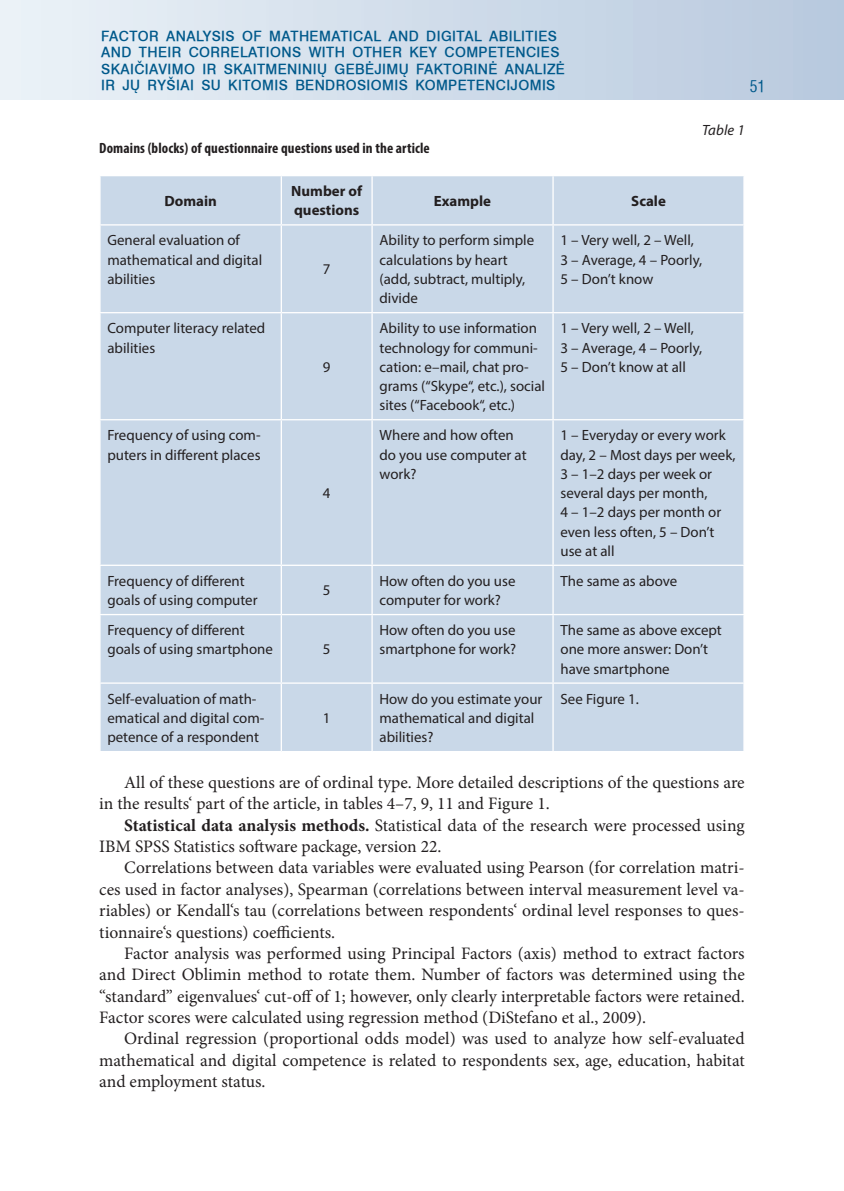
<style>
.page{position:relative;width:844px;height:1191px;background:#fff}
.page>*{position:absolute;margin:0;border:0;box-sizing:border-box;transform-origin:0 0}
.t1{font:17.5px/21.3px "Minion Pro";color:#231f20;text-align:justify}
.t2{font:condensed 15.75px "Helvetica LT";color:#00598b}
.t3{font:14.88px/19.2px "Myriad Pro";color:#231f20}
.t4{font:700 condensed 14.88px "Myriad Pro";letter-spacing:.01em;color:#231f20}
.t5{font:700 14.88px/19.2px "Myriad Pro";color:#231f20}
.t6{font:italic 14.88px "Myriad Pro";letter-spacing:.01em;color:#231f20}
.t7{font:500 14px/16.1px "Helvetica LT";letter-spacing:.03em;color:#00598b}
.s1{font-weight:700}
</style>
<div class="page">
<div style="left:0;top:0;width:843px;height:100px;background:linear-gradient(to right,#ebf2f7,#b8c9de)"></div>
<hr style="left:0;top:0;width:1px;height:100px;background:#ebf2f7">
<div style="left:101px;top:176px;width:642px;height:575px;background:#c9d8e8"></div>
<hr style="left:280px;top:176px;width:2px;height:48px;background:#fff">
<hr style="left:371px;top:176px;width:1px;height:48px;background:#fff">
<hr style="left:552px;top:176px;width:1px;height:48px;background:#fff">
<hr style="left:99px;top:224px;width:182px;height:1px;background:#fff">
<hr style="left:281px;top:224px;width:91px;height:1px;background:#fff">
<hr style="left:280px;top:225px;width:2px;height:87px;background:#fff">
<hr style="left:372px;top:224px;width:181px;height:1px;background:#fff">
<hr style="left:371px;top:225px;width:1px;height:87px;background:#fff">
<hr style="left:553px;top:224px;width:191px;height:1px;background:#fff">
<hr style="left:552px;top:225px;width:1px;height:87px;background:#fff">
<hr style="left:99px;top:312px;width:182px;height:1px;background:#fff">
<hr style="left:281px;top:312px;width:91px;height:1px;background:#fff">
<hr style="left:280px;top:313px;width:2px;height:106px;background:#fff">
<hr style="left:372px;top:312px;width:181px;height:1px;background:#fff">
<hr style="left:371px;top:313px;width:1px;height:106px;background:#fff">
<hr style="left:553px;top:312px;width:191px;height:1px;background:#fff">
<hr style="left:552px;top:313px;width:1px;height:106px;background:#fff">
<hr style="left:99px;top:419px;width:182px;height:1px;background:#fff">
<hr style="left:281px;top:419px;width:91px;height:1px;background:#fff">
<hr style="left:280px;top:420px;width:2px;height:144px;background:#fff">
<hr style="left:372px;top:419px;width:181px;height:1px;background:#fff">
<hr style="left:371px;top:420px;width:1px;height:144px;background:#fff">
<hr style="left:553px;top:419px;width:191px;height:1px;background:#fff">
<hr style="left:552px;top:420px;width:1px;height:144px;background:#fff">
<hr style="left:99px;top:564px;width:182px;height:2px;background:#fff">
<hr style="left:281px;top:564px;width:91px;height:2px;background:#fff">
<hr style="left:280px;top:566px;width:2px;height:48px;background:#fff">
<hr style="left:372px;top:564px;width:181px;height:2px;background:#fff">
<hr style="left:371px;top:566px;width:1px;height:48px;background:#fff">
<hr style="left:553px;top:564px;width:191px;height:2px;background:#fff">
<hr style="left:552px;top:566px;width:1px;height:48px;background:#fff">
<hr style="left:99px;top:614px;width:182px;height:1px;background:#fff">
<hr style="left:281px;top:614px;width:91px;height:1px;background:#fff">
<hr style="left:280px;top:615px;width:2px;height:67px;background:#fff">
<hr style="left:372px;top:614px;width:181px;height:1px;background:#fff">
<hr style="left:371px;top:615px;width:1px;height:67px;background:#fff">
<hr style="left:553px;top:614px;width:191px;height:1px;background:#fff">
<hr style="left:552px;top:615px;width:1px;height:67px;background:#fff">
<hr style="left:99px;top:682px;width:182px;height:2px;background:#fff">
<hr style="left:281px;top:682px;width:91px;height:2px;background:#fff">
<hr style="left:280px;top:684px;width:2px;height:67px;background:#fff">
<hr style="left:372px;top:682px;width:181px;height:2px;background:#fff">
<hr style="left:371px;top:684px;width:1px;height:67px;background:#fff">
<hr style="left:553px;top:682px;width:191px;height:2px;background:#fff">
<hr style="left:552px;top:684px;width:1px;height:67px;background:#fff">
<p class="t7" style="left:101px;top:28px;width:465px">FACTOR ANALYSIS OF MATHEMATICAL AND DIGITAL ABILITIES AND THEIR CORRELATIONS WITH OTHER KEY COMPETENCIES SKAIČIAVIMO IR SKAITMENINIŲ GEBĖJIMŲ FAKTORINĖ ANALIZĖ IR JŲ RYŠIAI SU KITOMIS BEN</p>
<p class="t7" style="left:325px;top:76px;width:50px">DROSIOMI</p>
<p class="t7" style="left:399px;top:76px;width:157px">S KOMPETENCIJOMIS</p>
<p class="t2" style="left:749px;top:76px;width:17px">51</p>
<p class="t6" style="left:702px;top:121px;width:44px">Table 1</p>
<p class="t4" style="left:99px;top:139px;width:332px">Domains (blocks) of questionnaire questions used in the article</p>
<p class="t5" style="left:164px;top:191px;width:54px">Domain</p>
<p class="t5" style="left:291px;top:181px;width:72px">Number of questions</p>
<p class="t5" style="left:434px;top:191px;width:59px">Example</p>
<p class="t5" style="left:631px;top:191px;width:36px">Scale</p>
<p class="t3" style="left:107px;top:231px;width:156px">General evaluation of mathematical and digital abilities</p>
<p class="t3" style="left:379px;top:231px;width:156px">Ability to perform simple calculations by heart (add, subtract, multiply, divide</p>
<p class="t3" style="left:560px;top:231px;width:143px">1 – Very well, 2 – Well,<br>3 – Average, 4 – Poorly,<br>5 – Don’t know</p>
<p class="t3" style="left:323px;top:259px;width:9px">7</p>
<p class="t3" style="left:107px;top:318px;width:159px">Computer literacy related abilities</p>
<p class="t3" style="left:107px;top:425px;width:155px">Frequency of using com&shy;puters in different places</p>
<p class="t3" style="left:323px;top:357px;width:9px">9</p>
<p class="t3" style="left:323px;top:483px;width:9px">4</p>
<p class="t3" style="left:379px;top:318px;width:167px">Ability to use information technology for communi&shy;cation: e–mail, chat pro&shy;grams (“Skype“, etc.), social sites (“Facebook“, etc.)</p>
<p class="t3" style="left:560px;top:318px;width:143px">1 – Very well, 2 – Well,<br>3 – Average, 4 – Poorly,<br>5 – Don’t know at all</p>
<p class="t3" style="left:379px;top:425px;width:148px">Where and how often do you use computer at work?</p>
<p class="t3" style="left:560px;top:425px;width:176px">1 – Everyday or every work day, 2 – Most days per week,<br>3 – 1–2 days per week or several days per month,<br>4 – 1–2 days per month or even less often, 5 – Don’t use at all</p>
<p class="t3" style="left:107px;top:571px;width:152px">Frequency of different goals of using computer</p>
<p class="t3" style="left:323px;top:580px;width:9px">5</p>
<p class="t3" style="left:379px;top:571px;width:137px">How often do you use computer for work?</p>
<p class="t3" style="left:560px;top:571px;width:118px">The same as above</p>
<p class="t3" style="left:107px;top:620px;width:167px">Frequency of different goals of using smartphone</p>
<p class="t3" style="left:379px;top:620px;width:138px">How often do you use smartphone for work?</p>
<p class="t3" style="left:560px;top:620px;width:163px">The same as above except one more answer: Don’t have smartphone</p>
<p class="t3" style="left:323px;top:639px;width:9px">5</p>
<p class="t3" style="left:107px;top:689px;width:158px">Self-evaluation of math&shy;ematical and digital com&shy;petence of a respondent</p>
<p class="t3" style="left:379px;top:689px;width:164px">How do you estimate your mathematical and digital abilities?</p>
<p class="t3" style="left:560px;top:689px;width:80px">See Figure 1.</p>
<p class="t1" style="left:99px;top:772px;width:646px;text-indent:25px">All of these questions are of ordinal type. More detailed descriptions of the questions are in the results‘ part of the article, in tables 4–7, 9, 11 and Figure 1.</p>
<p class="t1" style="left:99px;top:814px;width:646px;text-indent:25px"><span class="s1">Statistical data analysis methods.</span> Statistical data of the research were processed using<br>IBM SPSS Statistics software package, version 22.</p>
<p class="t1" style="left:99px;top:857px;width:646px;text-indent:25px">Correlations between data variables were evaluated using Pearson (for correlation matri&shy;ces used in factor analyses), Spearman (correlations between interval measurement level va&shy;riables) or Kendall‘s tau (correlations between respondents‘ ordinal level responses to ques&shy;tionnaire‘s questions) coefficients.</p>
<p class="t1" style="left:99px;top:942px;width:646px;text-indent:25px">Factor analysis was performed using Principal Factors (axis) method to extract factors and Direct Oblimin method to rotate them. Number of factors was determined using the “standard” eigenvalues‘ cut-off of 1; however, only clearly interpretable factors were retained.<br>Factor scores were calculated using regression method (DiStefano et al., 2009).</p>
<p class="t1" style="left:99px;top:1028px;width:646px;text-indent:25px">Ordinal regression (proportional odds model) was used to analyze how self-evaluated mathematical and digital competence is related to respondents sex, age, education, habitat and employment status.</p>
<p class="t3" style="left:323px;top:708px;width:9px">1</p>
</div>
